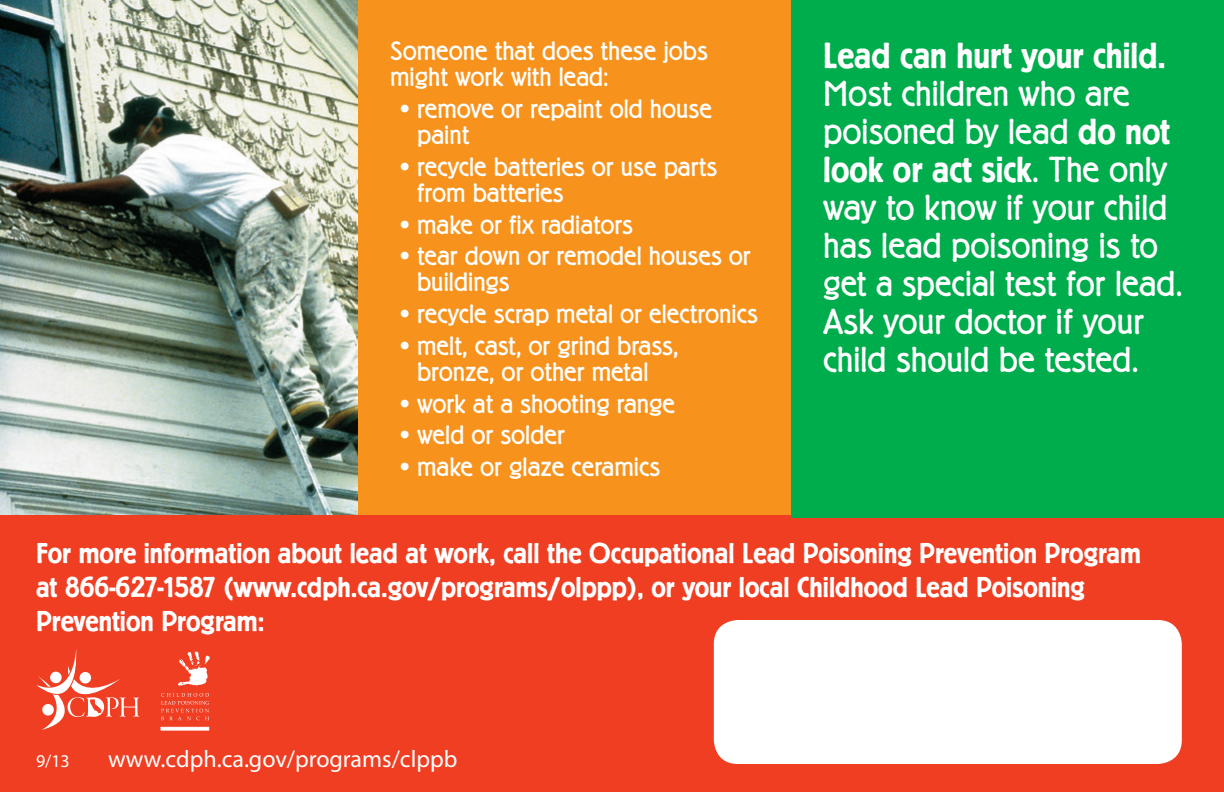
<style>
.page{position:relative;width:1224px;height:792px;background:#fff}
.page>*{position:absolute;margin:0;border:0;box-sizing:border-box;transform-origin:0 0}
.BackBod{font:38px/38px "Berliner Gro D Ligh";color:#fff}
.BoldBod{font:600 30px/34px "Berliner Gro D";color:#fff}
.BackBod-2{font:28px/26px "Berliner Gro D Ligh";color:#fff}
.t1{font:24px "Myriad Pro";color:#fff}
.t2{font:18px "Myriad Pro";color:#fff}
.s1{font-family:"Berliner Gro D";font-weight:600}
</style>
<div class="page">
<img style="left:0;top:0;width:358px;height:516px">
<div style="left:358px;top:0;width:433px;height:518px;background:#f7931d"></div>
<div style="left:0;top:516px;width:1224px;height:276px;background:#ef3e22"></div>
<div style="left:161px;top:727px;width:48px;height:3px;background:#fff;border:1px solid #fff"></div>
<svg style="left:161px;top:693px;width:48px;height:27px"></svg>
<img style="left:178px;top:651px;width:32px;height:35px">
<svg style="left:36px;top:649px;width:104px;height:81px"></svg>
<div style="left:791px;top:0;width:433px;height:518px;background:#00ad4c"></div>
<div style="left:714px;top:620px;width:468px;height:144px;background:#fff;border-radius:24px"></div>
<p class="BackBod-2" style="left:390px;top:38px;width:319px">Someone that does these jobs might work with lead:</p>
<p class="BackBod-2" style="left:417px;top:96px;width:296px;text-indent:-22px">• remove or repaint old house paint</p>
<p class="BackBod-2" style="left:417px;top:154px;width:302px;text-indent:-22px">• recycle batteries or use parts from batteries</p>
<p class="BackBod-2" style="left:396px;top:212px;width:239px">• make or fix radiators</p>
<p class="BackBod-2" style="left:417px;top:243px;width:335px;text-indent:-22px">• tear down or remodel houses or buildings</p>
<p class="BackBod-2" style="left:396px;top:301px;width:364px">• recycle scrap metal or electronics</p>
<p class="BackBod-2" style="left:396px;top:333px;width:285px;text-align:center">• melt, cast, or grind brass, bronze, or other metal</p>
<p class="BackBod-2" style="left:396px;top:391px;width:281px">• work at a shooting range</p>
<p class="BackBod-2" style="left:396px;top:422px;width:171px">• weld or solder</p>
<p class="BackBod-2" style="left:396px;top:454px;width:266px">• make or glaze ceramics</p>
<p class="BackBod" style="left:823px;top:37px;width:361px"><span class="s1">Lead can hurt your child.<br></span>Most children who are poisoned by lead <span class="s1">do not look or act sick</span>. The only way to know if your child has lead poisoning is to get a special test for lead.<br>Ask your doctor if your child should be tested.</p>
<p class="BoldBod" style="left:36px;top:536px;width:1107px">For more information about lead at work, call the Occupational Lead Poisoning Prevention Program at 866-627-1587 (www.cdph.ca.gov/programs/olppp), or your local Childhood Lead Poisoning<br>Prevention Program:</p>
<p class="t2" style="left:36px;top:751px;width:35px">9/13</p>
<p class="t1" style="left:108px;top:746px;width:351px">www.cdph.ca.gov/programs/clppb</p>
</div>
